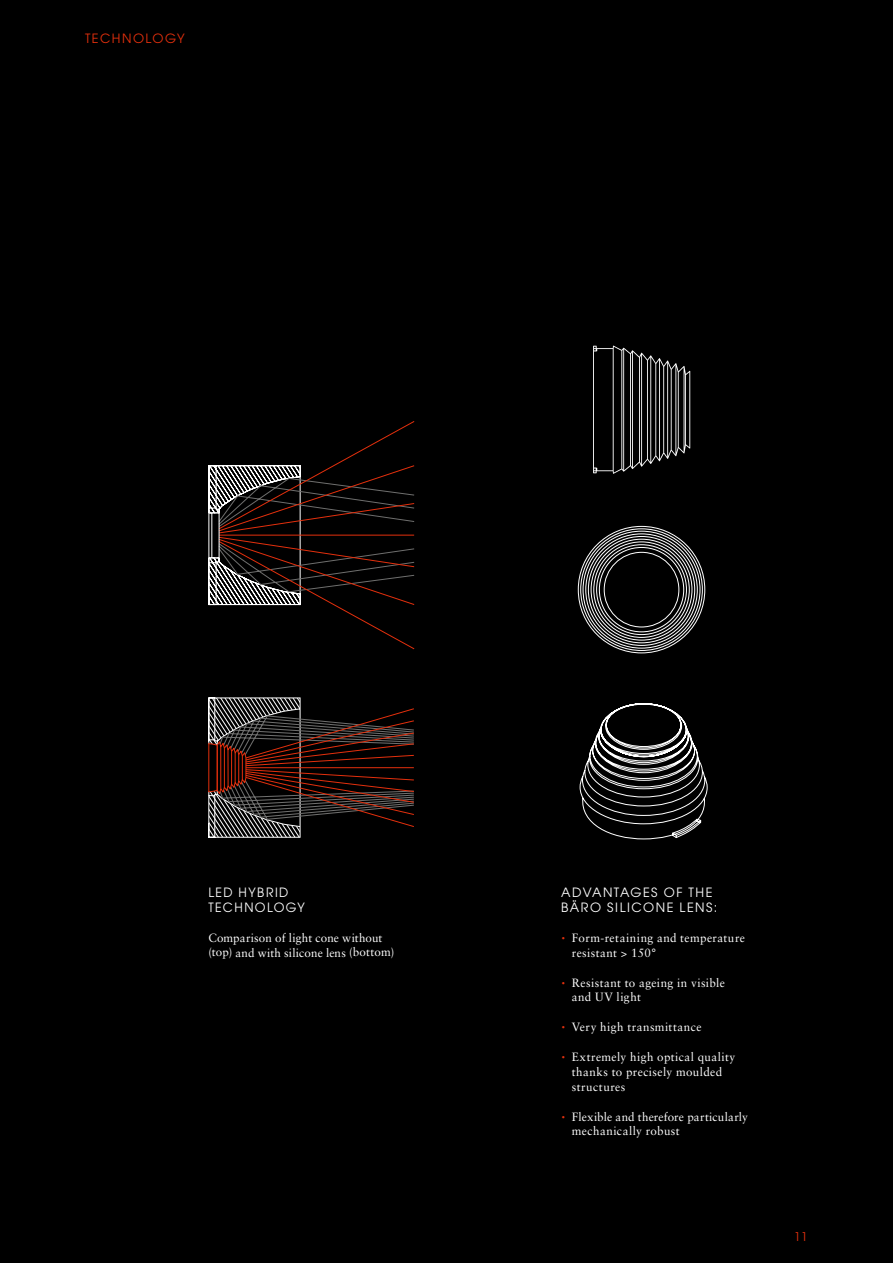
<style>
.page{position:relative;width:893px;height:1263px;background:#000}
.page>*{position:absolute;margin:0;border:0;box-sizing:border-box;transform-origin:0 0}
.t1{font:12.75px/14.9px "ITC Avant Garde Pro";letter-spacing:.115em;color:#fff}
.t2{font:12.75px "ITC Avant Garde Pro";letter-spacing:.115em;color:#e4300d}
.t3{font:12px/14.9px "Sabon LT Std";letter-spacing:.03em;color:#fff}
.t4{font:12px/14.9px "Sabon LT Std";letter-spacing:.01em;color:#fff}
.t5{font:12px "ITC Avant Garde Pro";color:#e4300d}
.s1{font-family:"ITC Avant Garde Pro";font-size:7.5px;color:#e4300d}
</style>
<div class="page">
<svg style="left:208px;top:421px;width:206px;height:228px"></svg>
<svg style="left:208px;top:697px;width:206px;height:141px"></svg>
<svg style="left:579px;top:703px;width:129px;height:137px"></svg>
<svg style="left:577px;top:525px;width:128px;height:128px"></svg>
<svg style="left:593px;top:345px;width:98px;height:129px"></svg>
<p class="t2" style="left:85px;top:31px;width:101px">TECHNOLOGY</p>
<p class="t1" style="left:208px;top:885px;width:98px">LED HYBRID<br>TECHNOLOGY</p>
<p class="t4" style="left:208px;top:930px;width:188px">Comparison of light cone without (top) and with silicone lens (bottom)</p>
<p class="t1" style="left:561px;top:885px;width:158px">ADVANTAGES OF THE<br>BÄRO SILICONE LENS:</p>
<p class="t3" style="left:572px;top:930px;width:175px;text-indent:-10px"><span class="s1">•</span> Form-retaining and temperature resistant &gt; 150°</p>
<p class="t3" style="left:572px;top:975px;width:155px;text-indent:-10px"><span class="s1">•</span> Resistant to ageing in visible and UV light</p>
<p class="t3" style="left:561px;top:1019px;width:142px"><span class="s1">•</span> Very high transmittance</p>
<p class="t3" style="left:572px;top:1049px;width:165px;text-indent:-10px"><span class="s1">•</span> Extremely high optical quality thanks to precisely moulded structures</p>
<p class="t3" style="left:572px;top:1109px;width:178px;text-indent:-10px"><span class="s1">•</span> Flexible and therefore particularly mechanically robust</p>
<p class="t5" style="left:794px;top:1229px;width:15px">11</p>
</div>
